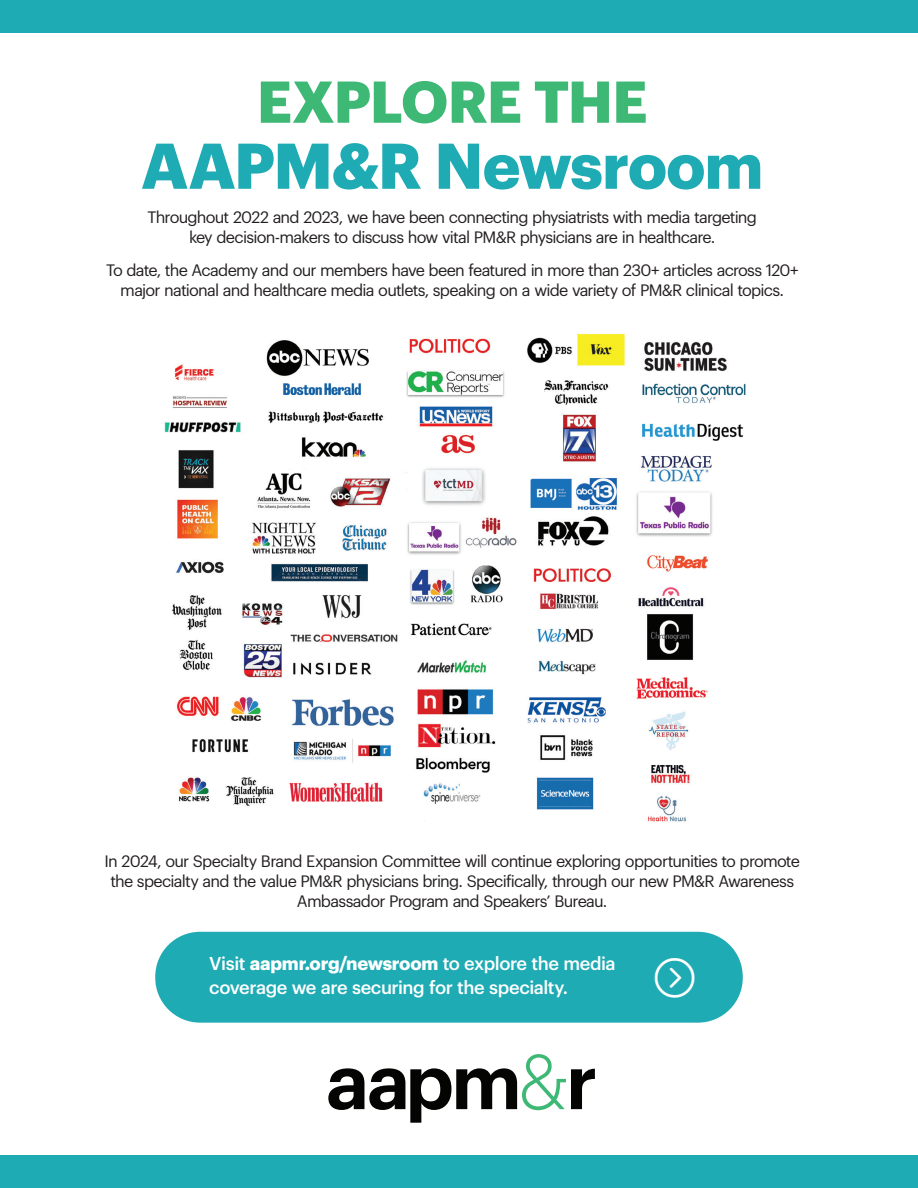
<style>
.page{position:relative;width:918px;height:1188px;background:#fff}
.page>*{position:absolute;margin:0;border:0;box-sizing:border-box;transform-origin:0 0}
.t1{font:700 63.15px "Graphik";letter-spacing:-.02em;color:#1eabb4}
.t2{font:700 57.6px "Graphik";letter-spacing:-.02em;color:#3db875}
.t3{font:500 18.15px/24px "Graphik";letter-spacing:-.025em;color:#fff}
.t4{font:16.2px/20.1px "Graphik";letter-spacing:-.05em;color:#231f20;text-align:center}
.s1{font-weight:700}
</style>
<div class="page">
<div style="left:0;top:1156px;width:918px;height:32px;background:#1eabb4"></div>
<div style="left:0;top:0;width:918px;height:32px;background:#1eabb4"></div>
<svg style="left:328px;top:1054px;width:267px;height:69px"></svg>
<img style="left:164px;top:334px;width:582px;height:488px">
<div style="left:155px;top:932px;width:588px;height:91px;background:#1eabb4;border-radius:45px"></div>
<h2 class="t2" style="left:257px;top:57px;width:392px">EXPLORE THE</h2>
<h1 class="t1" style="left:141px;top:117px;width:624px">AAPM&amp;R Newsroom</h1>
<p class="t4" style="left:147px;top:206px;width:611px">Throughout 2022 and 2023, we have been connecting physiatrists with media targeting key decision-makers to discuss how vital PM&amp;R physicians are in healthcare.</p>
<p class="t4" style="left:106px;top:259px;width:694px">To date, the Academy and our members have been featured in more than 230+ articles across 120+ major national and healthcare media outlets, speaking on a wide variety of PM&amp;R clinical topics.</p>
<p class="t4" style="left:105px;top:850px;width:697px">In 2024, our Specialty Brand Expansion Committee will continue exploring opportunities to promote the specialty and the value PM&amp;R physicians bring. Specifically, through our new PM&amp;R Awareness<br>Ambassador Program and Speakers’ Bureau.</p>
<p class="t3" style="left:209px;top:950px;width:408px">Visit <span class="s1">aapmr.org/newsroom</span> to explore the media coverage we are securing for the specialty.</p>
</div>
